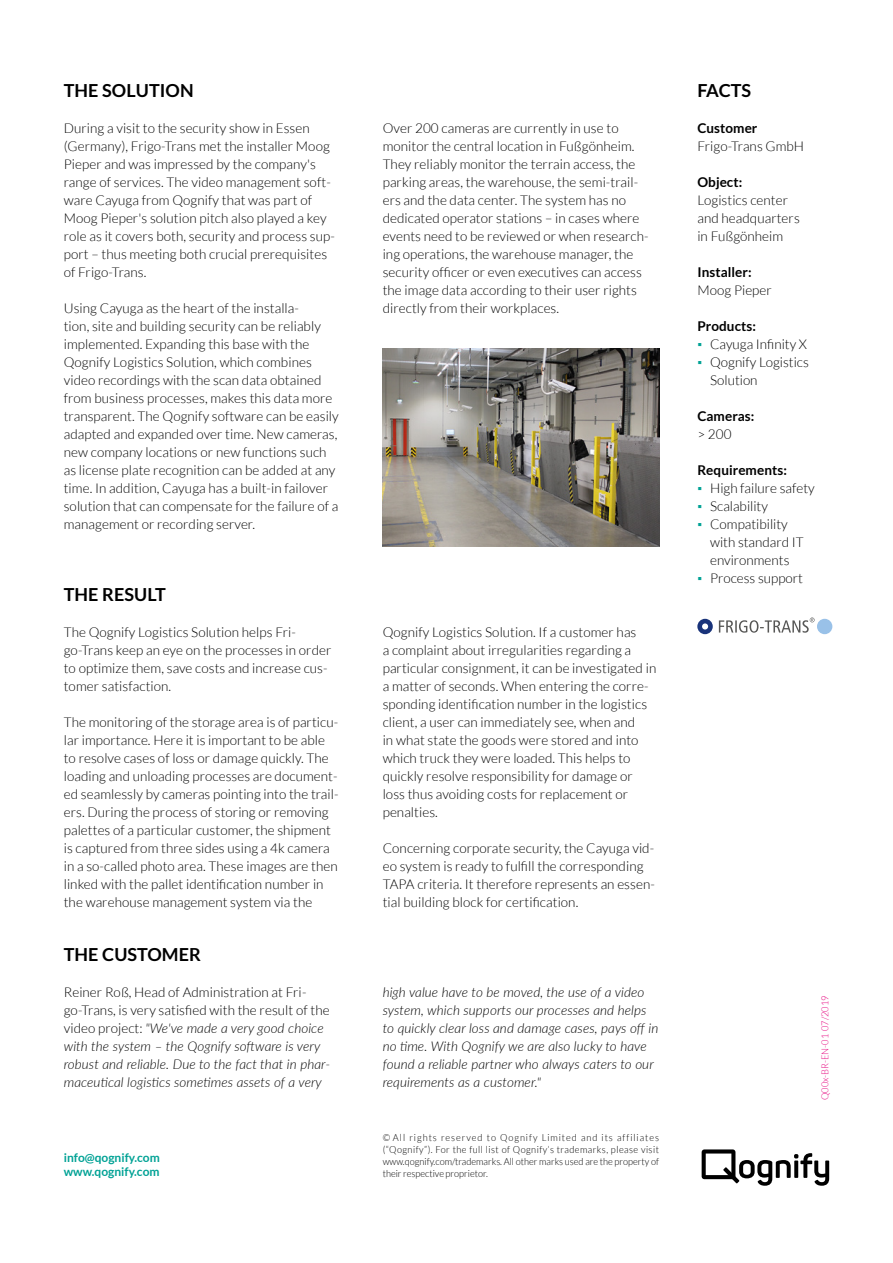
<style>
.page{position:relative;width:893px;height:1263px;background:#fff}
.page>*{position:absolute;margin:0;border:0;box-sizing:border-box;transform-origin:0 0}
.Subhead_Lato{font:700 18px "Lato";letter-spacing:.005em;color:#000}
.Fliesstext_Lato{font:300 13.5px/18px "Lato";letter-spacing:.005em;color:#000}
.Fliesstext_Lato-2{font:italic 300 13.5px/18px "Lato";letter-spacing:.005em;color:#000}
.Fliesstext{font:300 13.5px/18px "Lato";letter-spacing:.005em;color:#000}
.Fliesstext-2{font:700 13.5px "Lato";letter-spacing:.005em;color:#000}
.Boiler_Plate_Txt{font:700 12px "Lato";color:#00a295}
.Trade_Mark{font:300 9.75px/12px "Lato";color:#000;text-align:justify;scale:.95 1}
.Trade_Mark-2{font:300 9.75px "Lato";letter-spacing:-.005em;color:#e6007d;scale:.95 1}
.s1{font-style:normal}
.s2{font-family:"Arial Narrow";font-weight:400;color:#00a295}
</style>
<div class="page">
<svg style="left:702px;top:1149px;width:127px;height:37px"></svg>
<img style="left:383px;top:349px;width:276px;height:198px">
<svg style="left:719px;top:617px;width:96px;height:16px"></svg>
<div style="left:817px;top:619px;width:15px;height:15px;background:#99c1e8;border-radius:50%"></div>
<div style="left:697px;top:619px;width:16px;height:15px;background:#19337a;border-radius:50%"></div>
<svg style="left:702px;top:623px;width:6px;height:6px"></svg>
<p class="Subhead_Lato" style="left:64px;top:80px;width:131px">THE SOLUTION</p>
<p class="Fliesstext_Lato" style="left:64px;top:119px;width:273px">During a visit to the security show in Essen (Germany), Frigo-Trans met the installer Moog Pieper and was impressed by the company's range of services. The video management soft&shy;ware Cayuga from Qognify that was part of Moog Pieper's solution pitch also played a key role as it covers both, security and process sup&shy;port – thus meeting both crucial prerequisites of Frigo-Trans.</p>
<p class="Fliesstext_Lato" style="left:64px;top:299px;width:276px">Using Cayuga as the heart of the installa-<br>tion, site and building security can be reliably implemented. Expanding this base with the Qognify Logistics Solution, which combines video recordings with the scan data obtained from business processes, makes this data more transparent. The Qognify software can be easily adapted and expanded over time. New cameras, new company locations or new functions such as license plate recognition can be added at any time. In addition, Cayuga has a built-in failover solution that can compensate for the failure of a management or recording server.</p>
<p class="Subhead_Lato" style="left:64px;top:584px;width:104px">THE RESULT</p>
<p class="Fliesstext_Lato" style="left:64px;top:623px;width:269px">The Qognify Logistics Solution helps Fri&shy;go-Trans keep an eye on the processes in order to optimize them, save costs and increase cus&shy;tomer satisfaction.</p>
<p class="Fliesstext_Lato" style="left:64px;top:713px;width:276px">The monitoring of the storage area is of particu&shy;lar importance. Here it is important to be able to resolve cases of loss or damage quickly. The loading and unloading processes are document&shy;ed seamlessly by cameras pointing into the trail&shy;ers. During the process of storing or removing palettes of a particular customer, the shipment is captured from three sides using a 4k camera in a so-called photo area. These images are then linked with the pallet identification number in the warehouse management system via the</p>
<p class="Subhead_Lato" style="left:64px;top:944px;width:139px">THE CUSTOMER</p>
<p class="Fliesstext_Lato-2" style="left:64px;top:982px;width:268px"><span class="s1">Reiner Roß, Head of Administration at Fri&shy;go-Trans, is very satisfied with the result of the video project:</span> "We've made a very good choice with the system – the Qognify software is very robust and reliable. Due to the fact that in phar&shy;maceutical logistics sometimes assets of a very</p>
<p class="Boiler_Plate_Txt" style="left:64px;top:1151px;width:98px">info@qognify.com</p>
<p class="Boiler_Plate_Txt" style="left:64px;top:1165px;width:97px">www.qognify.com</p>
<p class="Fliesstext_Lato" style="left:383px;top:119px;width:268px">Over 200 cameras are currently in use to monitor the central location in Fußgönheim.<br>They reliably monitor the terrain access, the parking areas, the warehouse, the semi-trail&shy;ers and the data center. The system has no dedicated operator stations – in cases where events need to be reviewed or when research&shy;ing operations, the warehouse manager, the security officer or even executives can access the image data according to their user rights directly from their workplaces.</p>
<p class="Fliesstext_Lato" style="left:383px;top:623px;width:275px">Qognify Logistics Solution. If a customer has<br>a complaint about irregularities regarding a particular consignment, it can be investigated in a matter of seconds. When entering the corre&shy;sponding identification number in the logistics client, a user can immediately see, when and<br>in what state the goods were stored and into which truck they were loaded. This helps to quickly resolve responsibility for damage or loss thus avoiding costs for replacement or penalties.</p>
<p class="Fliesstext_Lato" style="left:383px;top:839px;width:274px">Concerning corporate security, the Cayuga vid&shy;eo system is ready to fulfill the corresponding TAPA criteria. It therefore represents an essen&shy;tial building block for certification.</p>
<p class="Fliesstext_Lato-2" style="left:383px;top:982px;width:277px">high value have to be moved, the use of a video system, which supports our processes and helps to quickly clear loss and damage cases, pays off in no time. With Qognify we are also lucky to have found a reliable partner who always caters to our requirements as a customer."</p>
<p class="Trade_Mark" style="left:383px;top:1132px;width:292px">© All rights reserved to Qognify Limited and its affiliates (“Qognify”). For the full list of Qognify’s trademarks, please visit www.qognify.com/trademarks. All other marks used are the property of their respective proprietor.</p>
<p class="Subhead_Lato" style="left:697px;top:80px;width:55px">FACTS</p>
<p class="Fliesstext-2" style="left:697px;top:120px;width:62px">Customer</p>
<p class="Fliesstext" style="left:697px;top:137px;width:108px">Frigo-Trans GmbH</p>
<p class="Fliesstext-2" style="left:697px;top:174px;width:46px">Object:</p>
<p class="Fliesstext" style="left:697px;top:191px;width:104px">Logistics center and headquarters in Fußgönheim</p>
<p class="Fliesstext-2" style="left:697px;top:264px;width:56px">Installer:</p>
<p class="Fliesstext" style="left:697px;top:281px;width:76px">Moog Pieper</p>
<p class="Fliesstext-2" style="left:697px;top:318px;width:60px">Products:</p>
<p class="Fliesstext_Lato" style="left:697px;top:335px;width:111px"><span class="s2">▪</span> Cayuga Infinity X</p>
<p class="Fliesstext_Lato" style="left:710px;top:353px;width:100px;text-indent:-13px"><span class="s2">▪</span> Qognify Logistics<br>Solution</p>
<p class="Fliesstext-2" style="left:697px;top:408px;width:59px">Cameras:</p>
<p class="Fliesstext" style="left:697px;top:425px;width:36px">&gt; 200</p>
<p class="Fliesstext-2" style="left:697px;top:462px;width:91px">Requirements:</p>
<p class="Fliesstext_Lato" style="left:697px;top:479px;width:119px"><span class="s2">▪</span> High failure safety</p>
<p class="Fliesstext_Lato" style="left:697px;top:497px;width:72px"><span class="s2">▪</span> Scalability</p>
<p class="Fliesstext_Lato" style="left:710px;top:515px;width:95px;text-indent:-13px"><span class="s2">▪</span> Compatibility with standard IT environments</p>
<p class="Fliesstext_Lato" style="left:697px;top:569px;width:107px"><span class="s2">▪</span> Process support</p>
<p class="Trade_Mark-2" style="left:820px;top:1100px;width:111px;rotate:-90deg">Q00x-BR-EN-01 07/2019</p>
</div>
